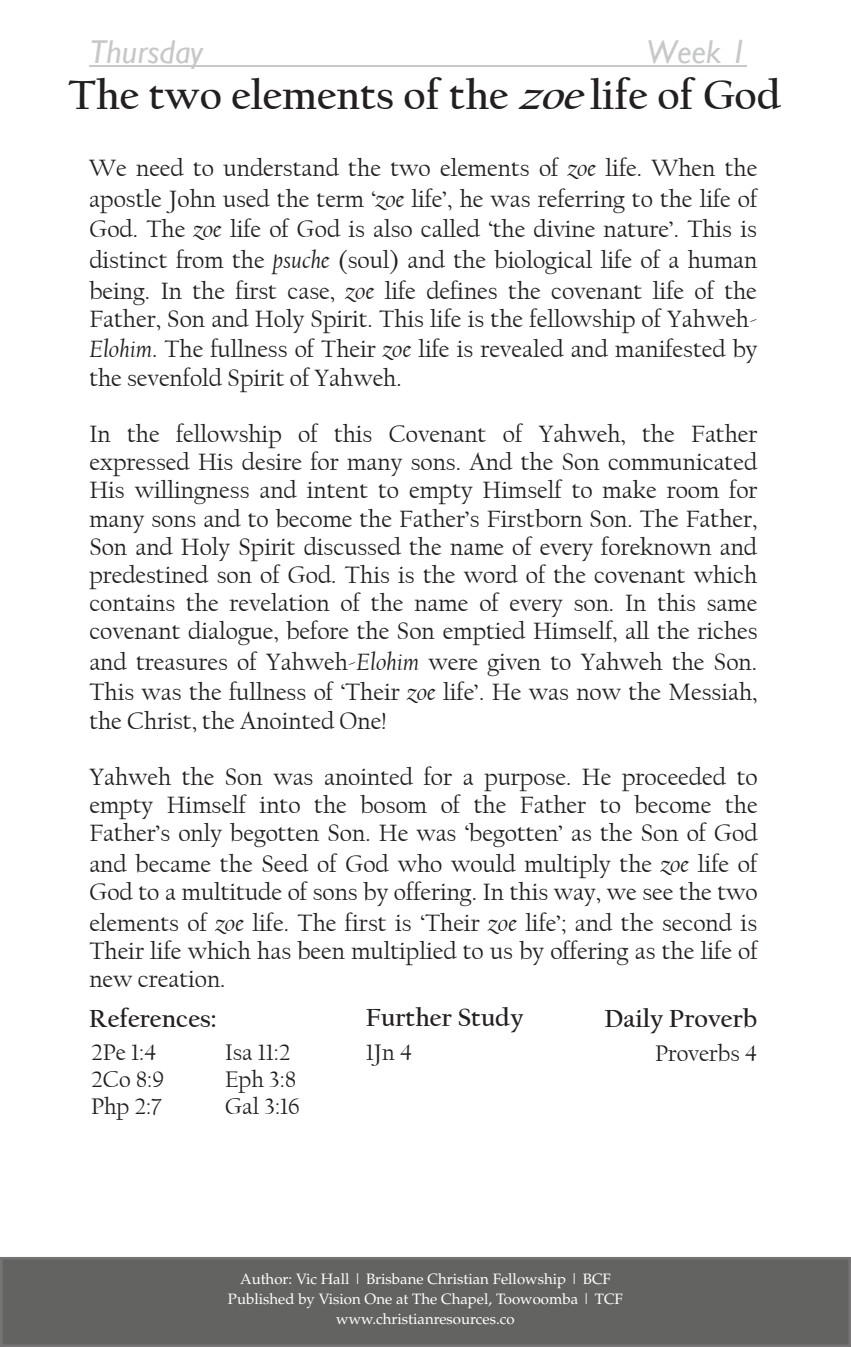
<style>
.page{position:relative;width:851px;height:1347px;background:#fff}
.page>*{position:absolute;margin:0;border:0;box-sizing:border-box;transform-origin:0 0}
.t1{font:700 42.5px "Californian FB";color:#231f20}
.t2{font:italic 33px "Gill Sans";color:#c7c8ca}
.t3{font:700 26px "Californian FB";color:#231f20}
.t4{font:24.75px/28.2px "Californian FB";color:#231f20;text-align:justify}
.t5{font:23.75px "Californian FB";color:#231f20}
.t6{font:15px/20px "Palatino";color:#fff;text-align:center}
.s1{font-style:italic}
</style>
<div class="page">
<svg style="left:850px;top:1257px;width:1px;height:89px"></svg>
<div style="left:1px;top:1258px;width:848px;height:87px;background:#636462"></div>
<hr style="left:90px;top:66px;width:657px;height:1px;background:#c7c8ca">
<h2 class="t2" style="left:90px;top:33px;width:115px">Thursday</h2>
<h2 class="t2" style="left:646px;top:33px;width:103px">Week 1</h2>
<h1 class="t1" style="left:68px;top:71px;width:714px">The two elements of the <span class="s1">zoe</span>life of God</h1>
<p class="t4" style="left:89px;top:153px;width:669px;line-height:30.5px">We need to understand the two elements of <span class="s1">zoe</span> life. When the apostle John used the term ‘<span class="s1">zoe</span> life’, he was referring to the life of God. The <span class="s1">zoe</span> life of God is also called ‘the divine nature’. This is distinct from the <span class="s1">psuche</span> (soul) and the biological life of a human being. In the first case, <span class="s1">zoe</span> life defines the covenant life of the</p>
<p class="t4" style="left:89px;top:304px;width:669px;line-height:30.5px">Father, Son and Holy Spirit. This life is the fellowship of Yahweh-<br><span class="s1">Elohim</span>. The fullness of Their <span class="s1">zoe</span> life is revealed and manifested by</p>
<p class="t4" style="left:89px;top:364px;width:314px">the sevenfold Spirit of Yahweh.</p>
<p class="t4" style="left:89px;top:420px;width:669px">In the fellowship of this Covenant of Yahweh, the Father expressed His desire for many sons. And the Son communicated His willingness and intent to empty Himself to make room for many sons and to become the Father’s Firstborn Son. The Father, Son and Holy Spirit discussed the name of every foreknown and predestined son of God. This is the word of the covenant which contains the revelation of the name of every son. In this same covenant dialogue, before the Son emptied Himself, all the riches</p>
<p class="t4" style="left:89px;top:647px;width:669px;line-height:30.5px">and treasures of Yahweh-<span class="s1">Elohim</span> were given to Yahweh the Son.<br>This was the fullness of ‘Their <span class="s1">zoe</span> life’. He was now the Messiah,</p>
<p class="t4" style="left:89px;top:707px;width:298px">the Christ, the Anointed One!</p>
<p class="t4" style="left:89px;top:763px;width:669px">Yahweh the Son was anointed for a purpose. He proceeded to empty Himself into the bosom of the Father to become the Father’s only begotten Son. He was ‘begotten’ as the Son of God</p>
<p class="t4" style="left:89px;top:850px;width:669px">and became the Seed of God who would multiply the <span class="s1">zoe</span> life of<br>God to a multitude of sons by offering. In this way, we see the two</p>
<p class="t4" style="left:89px;top:908px;width:669px">elements of <span class="s1">zoe</span> life. The first is ‘Their <span class="s1">zoe</span> life’; and the second is Their life which has been multiplied to us by offering as the life of new creation.</p>
<p class="t3" style="left:89px;top:1003px;width:129px">References:</p>
<p class="t3" style="left:366px;top:1002px;width:159px">Further Study</p>
<p class="t3" style="left:604px;top:1003px;width:154px">Daily Proverb</p>
<p class="t5" style="left:91px;top:1039px;width:67px">2Pe 1:4</p>
<p class="t5" style="left:225px;top:1039px;width:67px">Isa 11:2</p>
<p class="t5" style="left:91px;top:1066px;width:75px">2Co 8:9</p>
<p class="t5" style="left:225px;top:1066px;width:73px">Eph 3:8</p>
<p class="t5" style="left:91px;top:1093px;width:72px">Php 2:7</p>
<p class="t5" style="left:225px;top:1093px;width:76px">Gal 3:16</p>
<p class="t5" style="left:366px;top:1039px;width:48px">1Jn 4</p>
<p class="t5" style="left:655px;top:1039px;width:104px">Proverbs 4</p>
<p class="t6" style="left:228px;top:1268px;width:396px">Author: Vic Hall | Brisbane Christian Fellowship | BCF<br>Published by Vision One at The Chapel, Toowoomba | TCF www.christianresources.co</p>
</div>
